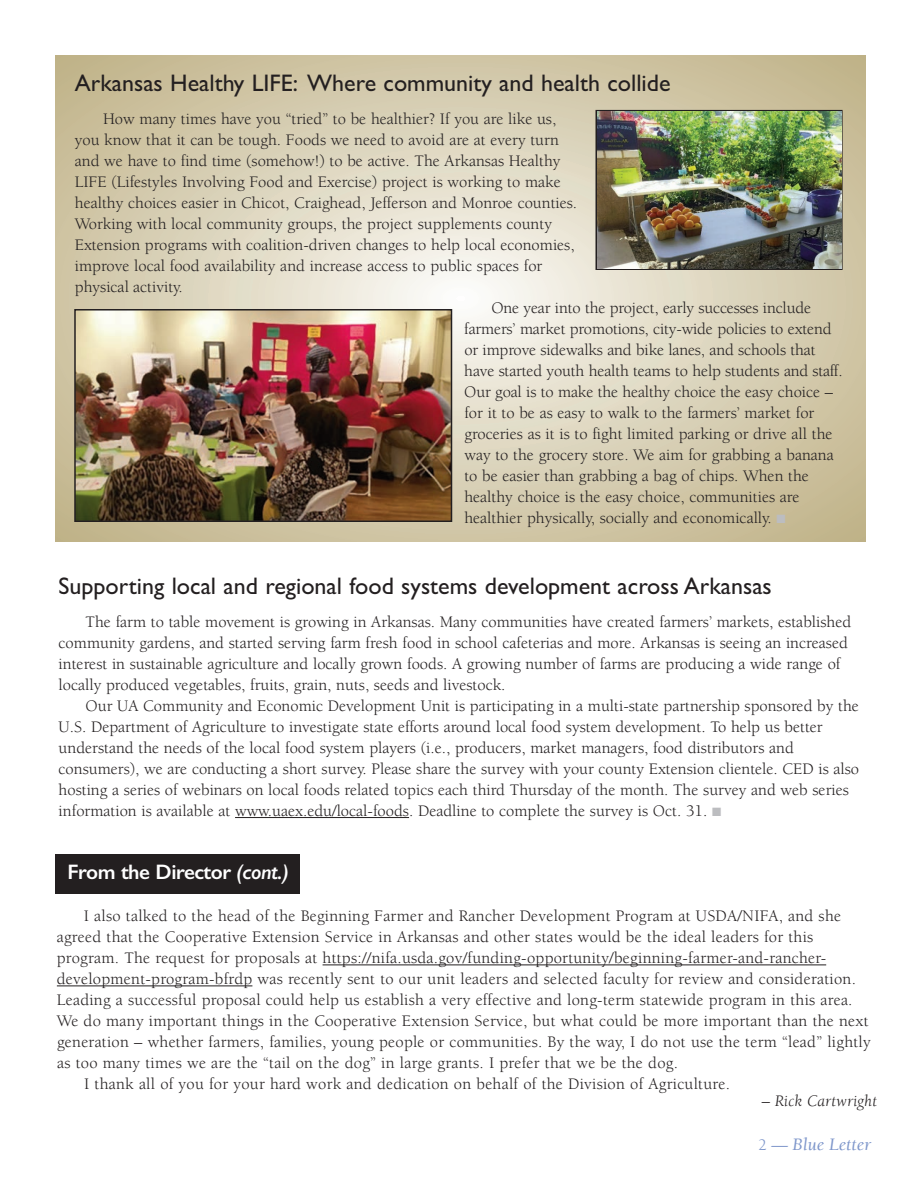
<style>
.page{position:relative;width:918px;height:1188px;background:#fff}
.page>*{position:absolute;margin:0;border:0;box-sizing:border-box;transform-origin:0 0}
.t1{font:24px "Gill Sans";color:#231f20}
.t2{font:600 21px "Gill Sans";letter-spacing:-.02em;color:#fff}
.t3{font:italic 18px "Berkeley";color:#7f97cb}
.t4{font:16.5px/21px "Berkeley";color:#231f20}
.t5{font:italic 16.5px "Berkeley";letter-spacing:.015em;color:#231f20}
.s1{color:#bcbdc0}
.s2{font-style:italic}
.s3{font-style:normal;font-size:16.5px}
.s4{font-size:16.5px}
</style>
<div class="page">
<hr style="left:235px;top:817px;width:174px;height:1px;background:#231f20">
<hr style="left:323px;top:964px;width:503px;height:1px;background:#231f20">
<hr style="left:57px;top:985px;width:195px;height:1px;background:#231f20">
<svg style="left:55px;top:55px;width:810px;height:486px;background:#d8d0b6"></svg>
<div style="left:596px;top:110px;width:247px;height:160px;border:2px solid #231f20"></div>
<img style="left:597px;top:111px;width:244px;height:157px">
<img style="left:77px;top:312px;width:372px;height:207px">
<div style="left:74px;top:309px;width:378px;height:213px;border:2px solid #231f20"></div>
<div style="left:55px;top:854px;width:245px;height:39px;background:#231f20"></div>
<h1 class="t1" style="left:75px;top:69px;width:597px">Arkansas Healthy LIFE: Where community and health collide</h1>
<p class="t4" style="left:75px;top:109px;width:504px;text-indent:28px">How many times have you “tried” to be healthier? If you are like us, you know that it can be tough. Foods we need to avoid are at every turn and we have to find time (somehow !) to be active. The Arkansas Healthy LIFE (Lifestyles Involving Food and Exercise) project is working to make healthy choices easier in Chicot, Craighead, Jefferson and Monroe counties.<br>Working with local community groups, the project supplements county Extension programs with coalition-driven changes to help local economies, improve local food availability and increase access to public spaces for physical activity.</p>
<p class="t4" style="left:464px;top:298px;width:380px;text-indent:27px">One year into the project, early successes include farmers’ market promotions, city-wide policies to extend or improve sidewalks and bike lanes, and schools that have started youth health teams to help students and staff.<br>Our goal is to make the healthy choice the easy choice – for it to be as easy to walk to the farmers’ market for groceries as it is to fight limited parking or drive all the way to the grocery store. We aim for grabbing a banana to be easier than grabbing a bag of chips. When the healthy choice is the easy choice, communities are healthier physically, socially and economically. <span class="s1">■</span></p>
<h1 class="t1" style="left:59px;top:571px;width:715px">Supporting local and regional food systems development across Arkansas</h1>
<p class="t4" style="left:86px;top:611px;width:767px">The farm to table movement is growing in Arkansas. Many communities have created farmers’ markets, established</p>
<p class="t4" style="left:59px;top:632px;width:791px">community gardens, and started serving farm fresh food in school cafeterias and more. Arkansas is seeing an increased</p>
<p class="t4" style="left:59px;top:653px;width:783px">interest in sustainable agriculture and locally grown foods. A growing number of farms are producing a wide range of</p>
<p class="t4" style="left:59px;top:674px;width:448px">locally produced vegetables, fruits, grain, nuts, seeds and livestock.</p>
<p class="t4" style="left:86px;top:695px;width:775px">Our UA Community and Economic Development Unit is participating in a multi-state partnership sponsored by the</p>
<p class="t4" style="left:59px;top:716px;width:766px">U.S. Department of Agriculture to investigate state efforts around local food system development. To help us better</p>
<p class="t4" style="left:59px;top:737px;width:737px">understand the needs of the local food system players (i.e., producers, market managers, food distributors and</p>
<p class="t4" style="left:59px;top:758px;width:802px">consumers), we are conducting a short survey. Please share the survey with your county Extension clientele. CED is also</p>
<p class="t4" style="left:59px;top:779px;width:792px">hosting a series of webinars on local foods related topics each third Thursday of the month. The survey and web series</p>
<p class="t4" style="left:59px;top:800px;width:664px">information is available at www.uaex.edu/local-foods. Deadline to complete the survey is Oct. 31. <span class="s1">■</span></p>
<h1 class="t2" style="left:67px;top:859px;width:222px">From the Director <span class="s2">(cont.)</span></h1>
<p class="t4" style="left:84px;top:906px;width:759px">I also talked to the head of the Beginning Farmer and Rancher Development Program at USDA/NIFA, and she</p>
<p class="t4" style="left:57px;top:927px;width:758px">agreed that the Cooperative Extension Service in Arkansas and other states would be the ideal leaders for this</p>
<p class="t4" style="left:57px;top:948px;width:771px">program. The request for proposals at https://nifa.usda.gov/funding-opportunity/beginning-farmer-and-rancher-</p>
<p class="t4" style="left:57px;top:969px;width:801px">development-program-bfrdp was recently sent to our unit leaders and selected faculty for review and consideration.</p>
<p class="t4" style="left:57px;top:990px;width:797px">Leading a successful proposal could help us establish a very effective and long-term statewide program in this area.</p>
<p class="t4" style="left:57px;top:1011px;width:813px">We do many important things in the Cooperative Extension Service, but what could be more important than the next</p>
<p class="t4" style="left:57px;top:1032px;width:815px">generation – whether farmers, families, young people or communities. By the way, I do not use the term “lead” lightly</p>
<p class="t4" style="left:57px;top:1053px;width:622px">as too many times we are the “tail on the dog” in large grants. I prefer that we be the dog .</p>
<p class="t4" style="left:84px;top:1074px;width:647px">I thank all of you for your hard work and dedication on behalf of the Division of Agriculture.</p>
<p class="t5" style="left:762px;top:1092px;width:117px">– Rick Cartwright</p>
<p class="t3" style="left:758px;top:1135px;width:115px"><span class="s3">2</span> <span class="s4">—</span> Blue Letter</p>
</div>
